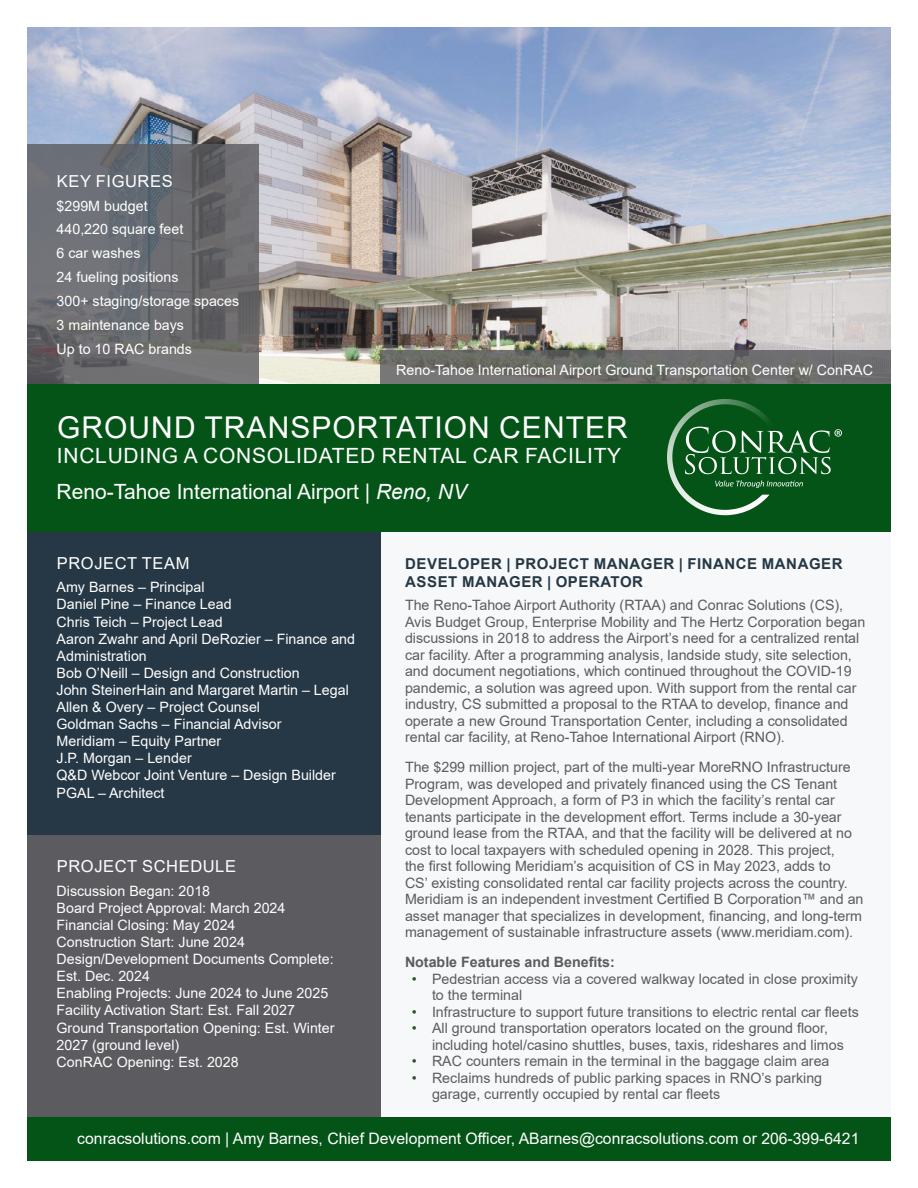
<style>
.page{position:relative;width:918px;height:1188px;background:#fff}
.page>*{position:absolute;margin:0;border:0;box-sizing:border-box;transform-origin:0 0}
.t1{font:30px "Arial";letter-spacing:.035em;color:#fff}
.t2{font:21px/36px "Arial";letter-spacing:.035em;color:#fff}
.t3{font:16.5px "Arial";letter-spacing:.035em;color:#fff}
.t4{font:15.75px "Arial";color:#fff}
.t5{font:700 15px/18px "Arial";letter-spacing:.035em;color:#263845}
.t6{font:14.25px/16.5px "Arial";color:#5c5c60}
.t7{font:14.25px/17.1px "Arial";color:#fff}
.t8{font:700 14.25px "Arial";color:#5c5c60}
.s1{font-style:italic}
.s2{color:#2d5127}
</style>
<div class="page">
<div style="left:380px;top:532px;width:511px;height:586px;background:#f7f8f9"></div>
<img style="left:27px;top:27px;width:864px;height:357px">
<div style="left:27px;top:384px;width:864px;height:148px;background:#055417"></div>
<svg style="left:667px;top:399px;width:175px;height:116px"></svg>
<div style="left:27px;top:532px;width:353px;height:303px;background:#263845"></div>
<div style="left:27px;top:835px;width:353px;height:283px;background:#5c5c60"></div>
<div style="left:27px;top:1118px;width:864px;height:43px;background:#055417"></div>
<svg style="left:380px;top:351px;width:510px;height:33px;background:#6c6c6b"></svg>
<svg style="left:27px;top:145px;width:232px;height:239px;background:#696b6f"></svg>
<p class="t3" style="left:57px;top:170px;width:117px">KEY FIGURES</p>
<p class="t7" style="left:57px;top:194px;width:184px;line-height:23.9px">$299M budget<br>440,220 square feet<br>6 car washes<br>24 fueling positions<br>300+ staging/storage spaces<br>3 maintenance bays<br>Up to 10 RAC brands</p>
<p class="t7" style="left:396px;top:362px;width:478px">Reno-Tahoe International Airport Ground Transportation Center w/ ConRAC</p>
<h1 class="t1" style="left:57px;top:406px;width:572px">GROUND TRANSPORTATION CENTER</h1>
<h2 class="t2" style="left:57px;top:437px;width:566px">INCLUDING A CONSOLIDATED RENTAL CAR FACILITY<br>Reno-Tahoe International Airport | <span class="s1">Reno, NV</span></h2>
<p class="t3" style="left:57px;top:551px;width:134px">PROJECT TEAM</p>
<p class="t7" style="left:57px;top:579px;width:300px">Amy Barnes – Principal<br>Daniel Pine – Finance Lead<br>Chris Teich – Project Lead<br>Aaron Zwahr and April DeRozier – Finance and<br>Administration<br>Bob O’Neill – Design and Construction<br>John SteinerHain and Margaret Martin – Legal<br>Allen &amp; Overy – Project Counsel<br>Goldman Sachs – Financial Advisor<br>Meridiam – Equity Partner<br>J.P. Morgan – Lender<br>Q&amp;D Webcor Joint Venture – Design Builder<br>PGAL – Architect</p>
<p class="t3" style="left:57px;top:855px;width:181px">PROJECT SCHEDULE</p>
<p class="t7" style="left:57px;top:882px;width:280px">Discussion Began: 2018<br>Board Project Approval: March 2024<br>Financial Closing: May 2024<br>Construction Start: June 2024<br>Design/Development Documents Complete:<br>Est. Dec. 2024<br>Enabling Projects: June 2024 to June 2025<br>Facility Activation Start: Est. Fall 2027<br>Ground Transportation Opening: Est. Winter<br>2027 (ground level)<br>ConRAC Opening: Est. 2028</p>
<p class="t5" style="left:405px;top:555px;width:439px">DEVELOPER | PROJECT MANAGER | FINANCE MANAGER<br>ASSET MANAGER | OPERATOR</p>
<p class="t6" style="left:405px;top:597px;width:462px">The Reno-Tahoe Airport Authority (RTAA) and Conrac Solutions (CS), Avis Budget Group, Enterprise Mobility and The Hertz Corporation began discussions in 2018 to address the Airport’s need for a centralized rental car facility. After a programming analysis, landside study, site selection, and document negotiations, which continued throughout the COVID-19 pandemic, a solution was agreed upon. With support from the rental car industry, CS submitted a proposal to the RTAA to develop, finance and operate a new Ground Transportation Center, including a consolidated rental car facility, at Reno-Tahoe International Airport (RNO).</p>
<p class="t6" style="left:405px;top:759px;width:460px">The $299 million project, part of the multi-year MoreRNO Infrastructure Program, was developed and privately financed using the CS Tenant Development Approach, a form of P3 in which the facility’s rental car tenants participate in the development effort. Terms include a 30-year ground lease from the RTAA, and that the facility will be delivered at no cost to local taxpayers with scheduled opening in 2028. This project,<br>the first following Meridiam’s acquisition of CS in May 2023, adds to<br>CS’ existing consolidated rental car facility projects across the country.<br>Meridiam is an independent investment Certified B Corporation™️ and an asset manager that specializes in development, financing, and long-term management of sustainable infrastructure assets (www.meridiam.com).</p>
<p class="t8" style="left:405px;top:952px;width:211px">Notable Features and Benefits:</p>
<p class="t6" style="left:432px;top:971px;width:428px;text-indent:-20px"><span class="s2">•</span> Pedestrian access via a covered walkway located in close proximity to the terminal</p>
<p class="t6" style="left:412px;top:1004px;width:449px"><span class="s2">•</span> Infrastructure to support future transitions to electric rental car fleets</p>
<p class="t6" style="left:432px;top:1020px;width:413px;text-indent:-20px"><span class="s2">•</span> All ground transportation operators located on the ground floor, including hotel/casino shuttles, buses, taxis, rideshares and limos</p>
<p class="t6" style="left:412px;top:1053px;width:419px"><span class="s2">•</span> RAC counters remain in the terminal in the baggage claim area</p>
<p class="t6" style="left:432px;top:1070px;width:392px;text-indent:-20px"><span class="s2">•</span> Reclaims hundreds of public parking spaces in RNO’s parking garage, currently occupied by rental car fleets</p>
<p class="t4" style="left:77px;top:1127px;width:784px">conracsolutions.com | Amy Barnes, Chief Development Officer, ABarnes@conracsolutions.com or 206-399-6421</p>
</div>
